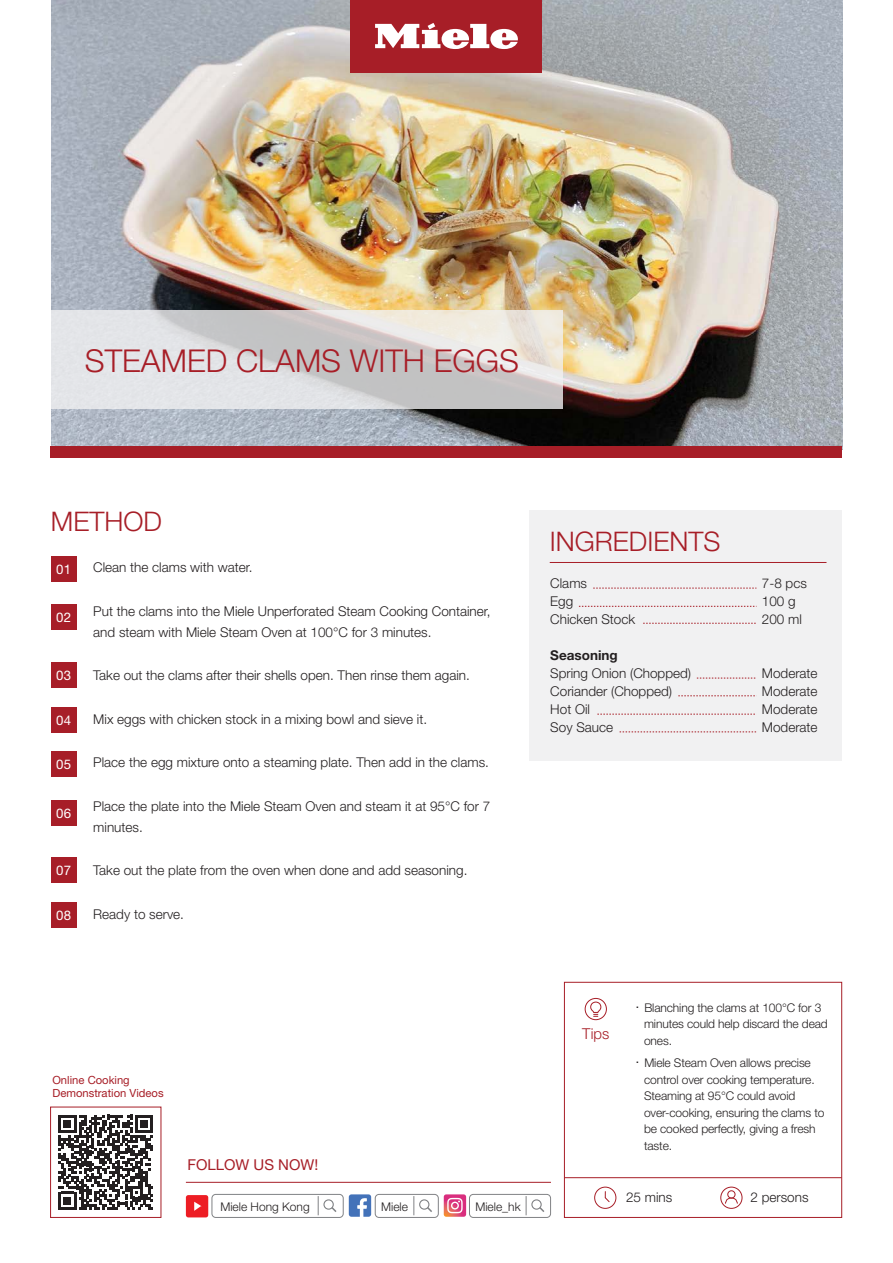
<style>
.page{position:relative;width:893px;height:1263px;background:#fff}
.page>*{position:absolute;margin:0;border:0;box-sizing:border-box;transform-origin:0 0}
.t1{font:300 31.5px "Helvetica Neue LT Std";color:#a71e27}
.t2{font:300 27px "Helvetica Neue LT Std";color:#a71e27}
.t3{font:15px "Helvetica Neue LT Std";color:#a71e27}
.t4{font:300 15px "Helvetica Neue LT Std";color:#a71e27}
.t5{font:300 13.5px/21px "Helvetica Neue LT Std";color:#231f20}
.t6{font:700 13.5px "Helvetica Neue LT Std";color:#231f20}
.t7{font:13.2px "Helvetica Neue LT Std";letter-spacing:.025em;color:#fff}
.t8{font:300 12px/16.5px "Helvetica Neue LT Std";letter-spacing:-.01em;color:#231f20}
.t9{font:11.25px/13.5px "Helvetica Neue LT Std";color:#a71e27}
</style>
<div class="page">
<img style="left:51px;top:0;width:791px;height:447px">
<div style="left:351px;top:0;width:191px;height:72px;background:#a71e27"></div>
<svg style="left:375px;top:23px;width:143px;height:26px"></svg>
<div style="left:530px;top:510px;width:312px;height:250px;background:#f1f1f2"></div>
<hr style="left:550px;top:562px;width:276px;height:1px;background:#a71e27">
<hr style="left:186px;top:1182px;width:365px;height:1px;background:#a71e27">
<div style="left:50px;top:1107px;width:111px;height:111px;border:1px solid #a71e27"></div>
<svg style="left:58px;top:1115px;width:95px;height:94px"></svg>
<div style="left:212px;top:1194px;width:132px;height:24px;border:1px solid #808285;border-radius:4px"></div>
<svg style="left:318px;top:1196px;width:1px;height:19px"></svg>
<div style="left:323px;top:1199px;width:11px;height:11px;border:1px solid #808285;border-radius:50%"></div>
<svg style="left:331px;top:1207px;width:5px;height:5px"></svg>
<div style="left:186px;top:1195px;width:22px;height:22px;background:#ed1d24;border-radius:2px"></div>
<svg style="left:194px;top:1202px;width:8px;height:9px"></svg>
<svg style="left:349px;top:1194px;width:22px;height:23px"></svg>
<div style="left:375px;top:1194px;width:64px;height:24px;border:1px solid #818285;border-radius:4px"></div>
<svg style="left:413px;top:1196px;width:1px;height:19px"></svg>
<div style="left:469px;top:1194px;width:82px;height:24px;border:1px solid #818285;border-radius:4px"></div>
<svg style="left:526px;top:1196px;width:1px;height:19px"></svg>
<div style="left:531px;top:1199px;width:11px;height:11px;border:1px solid #818285;border-radius:50%"></div>
<svg style="left:539px;top:1207px;width:5px;height:5px"></svg>
<div style="left:419px;top:1199px;width:10px;height:11px;border:1px solid #818285;border-radius:50%"></div>
<svg style="left:427px;top:1207px;width:5px;height:5px"></svg>
<svg style="left:444px;top:1194px;width:22px;height:23px"></svg>
<svg style="left:51px;top:311px;width:512px;height:98px;background:#d9d8d8"></svg>
<svg style="left:593px;top:588px;width:163px;height:1px"></svg>
<svg style="left:579px;top:606px;width:177px;height:1px"></svg>
<svg style="left:678px;top:695px;width:77px;height:1px"></svg>
<svg style="left:643px;top:623px;width:113px;height:1px"></svg>
<svg style="left:697px;top:678px;width:59px;height:1px"></svg>
<svg style="left:620px;top:731px;width:136px;height:1px"></svg>
<svg style="left:597px;top:714px;width:158px;height:1px"></svg>
<div style="left:51px;top:752px;width:26px;height:25px;background:#a71e28"></div>
<div style="left:51px;top:800px;width:26px;height:26px;background:#a71e28"></div>
<div style="left:51px;top:707px;width:26px;height:26px;background:#a71e28"></div>
<div style="left:51px;top:902px;width:26px;height:26px;background:#a71e28"></div>
<div style="left:51px;top:857px;width:26px;height:26px;background:#a71e28"></div>
<div style="left:51px;top:662px;width:26px;height:26px;background:#a71e28"></div>
<div style="left:51px;top:604px;width:26px;height:26px;background:#a71e28"></div>
<div style="left:51px;top:556px;width:26px;height:26px;background:#a71e28"></div>
<div style="left:594px;top:1187px;width:22px;height:22px;border:1px solid #a71e27;border-radius:50%"></div>
<svg style="left:604px;top:1191px;width:6px;height:12px"></svg>
<div style="left:720px;top:1187px;width:22px;height:22px;border:1px solid #a71e27;border-radius:50%"></div>
<svg style="left:725px;top:1197px;width:13px;height:7px"></svg>
<div style="left:727px;top:1190px;width:8px;height:8px;border:1px solid #a71e27;border-radius:50%"></div>
<div style="left:585px;top:998px;width:22px;height:22px;border:1px solid #a71e27;border-radius:50%"></div>
<svg style="left:590px;top:1001px;width:12px;height:16px"></svg>
<div style="left:564px;top:982px;width:278px;height:236px;border:1px solid #a71e27"></div>
<hr style="left:564px;top:1177px;width:278px;height:1px;background:#a71e27">
<div style="left:51px;top:447px;width:791px;height:11px;background:#a71e27"></div>
<h1 class="t1" style="left:85px;top:342px;width:436px">STEAMED CLAMS WITH EGGS</h1>
<h2 class="t2" style="left:51px;top:505px;width:113px">METHOD</h2>
<p class="t7" style="left:56px;top:561px;width:17px">01</p>
<p class="t7" style="left:56px;top:609px;width:17px">02</p>
<p class="t7" style="left:56px;top:667px;width:17px">03</p>
<p class="t7" style="left:56px;top:712px;width:17px">04</p>
<p class="t7" style="left:56px;top:757px;width:17px">05</p>
<p class="t7" style="left:56px;top:805px;width:17px">06</p>
<p class="t7" style="left:56px;top:862px;width:17px">07</p>
<p class="t7" style="left:56px;top:907px;width:17px">08</p>
<p class="t5" style="left:93px;top:556px;width:161px">Clean the clams with water.</p>
<p class="t5" style="left:93px;top:600px;width:399px">Put the clams into the Miele Unperforated Steam Cooking Container, and steam with Miele Steam Oven at 100°C for 3 minutes.</p>
<p class="t5" style="left:93px;top:664px;width:378px">Take out the clams after their shells open. Then rinse them again.</p>
<p class="t5" style="left:93px;top:708px;width:335px">Mix eggs with chicken stock in a mixing bowl and sieve it.</p>
<p class="t5" style="left:93px;top:751px;width:397px">Place the egg mixture onto a steaming plate. Then add in the clams.</p>
<p class="t5" style="left:93px;top:795px;width:399px">Place the plate into the Miele Steam Oven and steam it at 95°C for 7 minutes.</p>
<p class="t5" style="left:93px;top:859px;width:376px">Take out the plate from the oven when done and add seasoning.</p>
<p class="t5" style="left:93px;top:903px;width:92px">Ready to serve.</p>
<h2 class="t2" style="left:550px;top:525px;width:172px">INGREDIENTS</h2>
<p class="t5" style="left:550px;top:572px;width:38px">Clams</p>
<p class="t5" style="left:762px;top:572px;width:47px">7-8 pcs</p>
<p class="t5" style="left:550px;top:590px;width:25px">Egg</p>
<p class="t5" style="left:762px;top:590px;width:35px">100 g</p>
<p class="t5" style="left:550px;top:608px;width:86px">Chicken Stock</p>
<p class="t5" style="left:762px;top:608px;width:42px">200 ml</p>
<p class="t6" style="left:550px;top:647px;width:69px">Seasoning</p>
<p class="t5" style="left:550px;top:662px;width:142px">Spring Onion (Chopped)</p>
<p class="t5" style="left:762px;top:662px;width:57px">Moderate</p>
<p class="t5" style="left:550px;top:680px;width:123px">Coriander (Chopped)</p>
<p class="t5" style="left:762px;top:680px;width:57px">Moderate</p>
<p class="t5" style="left:550px;top:698px;width:41px">Hot Oil</p>
<p class="t5" style="left:762px;top:698px;width:57px">Moderate</p>
<p class="t5" style="left:550px;top:716px;width:64px">Soy Sauce</p>
<p class="t5" style="left:762px;top:716px;width:57px">Moderate</p>
<p class="t9" style="left:52px;top:1073px;width:113px">Online Cooking<br>Demonstration Videos</p>
<p class="t3" style="left:187px;top:1155px;width:132px">FOLLOW US NOW!</p>
<p class="t8" style="left:220px;top:1198px;width:91px">Miele Hong Kong</p>
<p class="t8" style="left:381px;top:1198px;width:28px">Miele</p>
<p class="t8" style="left:475px;top:1198px;width:47px">Miele_hk</p>
<p class="t4" style="left:582px;top:1024px;width:29px">Tips</p>
<p class="t8" style="left:644px;top:999px;width:185px;text-indent:-9px"><sup>.</sup> Blanching the clams at 100°C for 3 minutes could help discard the dead ones.</p>
<p class="t8" style="left:644px;top:1054px;width:182px;text-indent:-9px"><sup>.</sup> Miele Steam Oven allows precise control over cooking temperature.<br>Steaming at 95°C could avoid over-cooking, ensuring the clams to be cooked perfectly, giving a fresh taste.</p>
<p class="t5" style="left:626px;top:1187px;width:48px">25 mins</p>
<p class="t5" style="left:750px;top:1187px;width:60px">2 persons</p>
</div>
